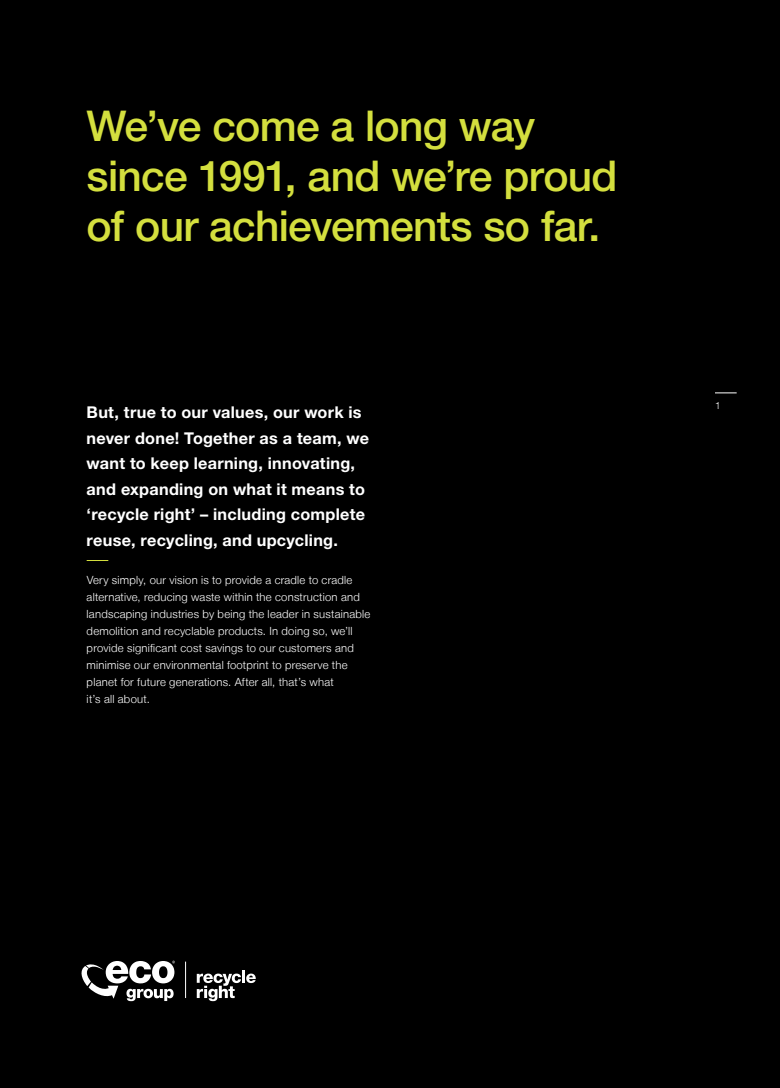
<style>
.page{position:relative;width:780px;height:1088px;background:#000}
.page>*{position:absolute;margin:0;border:0;box-sizing:border-box;transform-origin:0 0}
.Heading_2{font:500 42.5px/50.4px "Helvetica Neue LT Std";letter-spacing:-.02em;color:#d4df3e}
.Heading_3{font:700 16.25px/25.5px "Helvetica Neue LT Std";letter-spacing:.015em;color:#fff}
.Paragraphy_text_-_wh{font:300 11.25px/17px "Helvetica Neue LT";letter-spacing:.02em;color:#fff}
.Page_number{font:300 10px "Helvetica Neue LT";color:#fff}
</style>
<div class="page">
<svg style="left:715px;top:393px;width:21px;height:1px"></svg>
<svg style="left:87px;top:560px;width:21px;height:1px"></svg>
<svg style="left:197px;top:970px;width:59px;height:31px"></svg>
<svg style="left:81px;top:961px;width:94px;height:40px"></svg>
<hr style="left:185px;top:961px;width:1px;height:37px;background:#fff">
<p class="Heading_2" style="left:87px;top:100px;width:532px">We’ve come a long way since 1991, and we’re proud of our achievements so far.</p>
<p class="Heading_3" style="left:87px;top:399px;width:284px">But, true to our values, our work is never done! Together as a team, we want to keep learning, innovating, and expanding on what it means to ‘recycle right’ – including complete reuse, recycling, and upcycling.</p>
<p class="Paragraphy_text_-_wh" style="left:87px;top:572px;width:285px">Very simply, our vision is to provide a cradle to cradle alternative, reducing waste within the construction and landscaping industries by being the leader in sustainable demolition and recyclable products. In doing so, we’ll provide significant cost savings to our customers and minimise our environmental footprint to preserve the planet for future generations. After all, that’s what<br>it’s all about.</p>
<p class="Page_number" style="left:715px;top:399px;width:7px">1</p>
</div>
